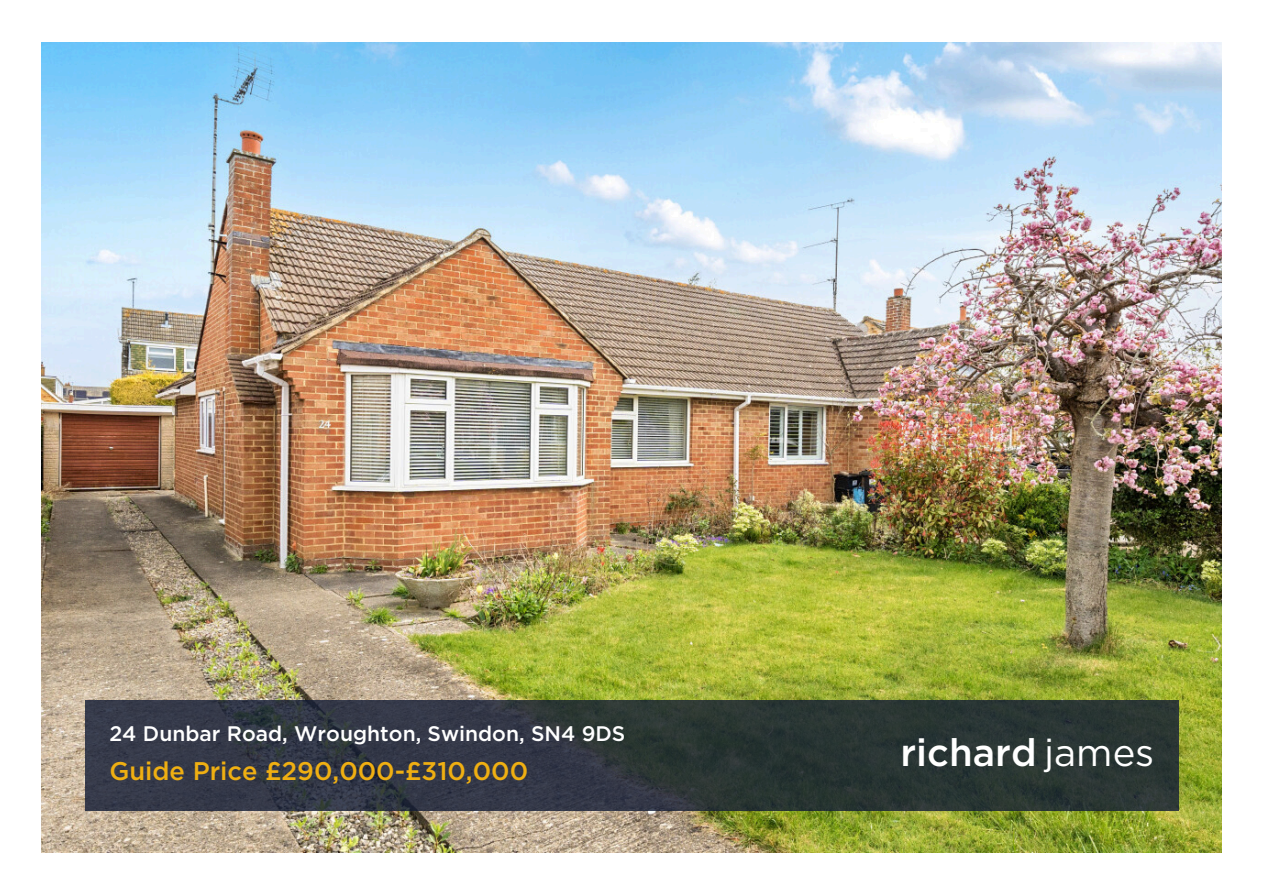
<style>
.page{position:relative;width:1264px;height:894px;background:#fff}
.page>*{position:absolute;margin:0;border:0;box-sizing:border-box;transform-origin:0 0}
.t1{font:500 38.25px "Gotham";color:#fff}
.t2{font:500 25.5px "Gotham";color:#efaf12}
.t3{font:500 21px "Gotham";color:#fff}
.s1{font-weight:400}
</style>
<div class="page">
<img style="left:42px;top:42px;width:1179px;height:809px">
<svg style="left:85px;top:699px;width:1093px;height:111px;background:#2f373c"></svg>
<p class="t3" style="left:109px;top:719px;width:517px">24 Dunbar Road, Wroughton, Swindon, SN4 9DS</p>
<p class="t2" style="left:109px;top:753px;width:420px">Guide Price £290,000-£310,000</p>
<h1 class="t1" style="left:900px;top:727px;width:255px">richard <span class="s1">james</span></h1>
</div>
